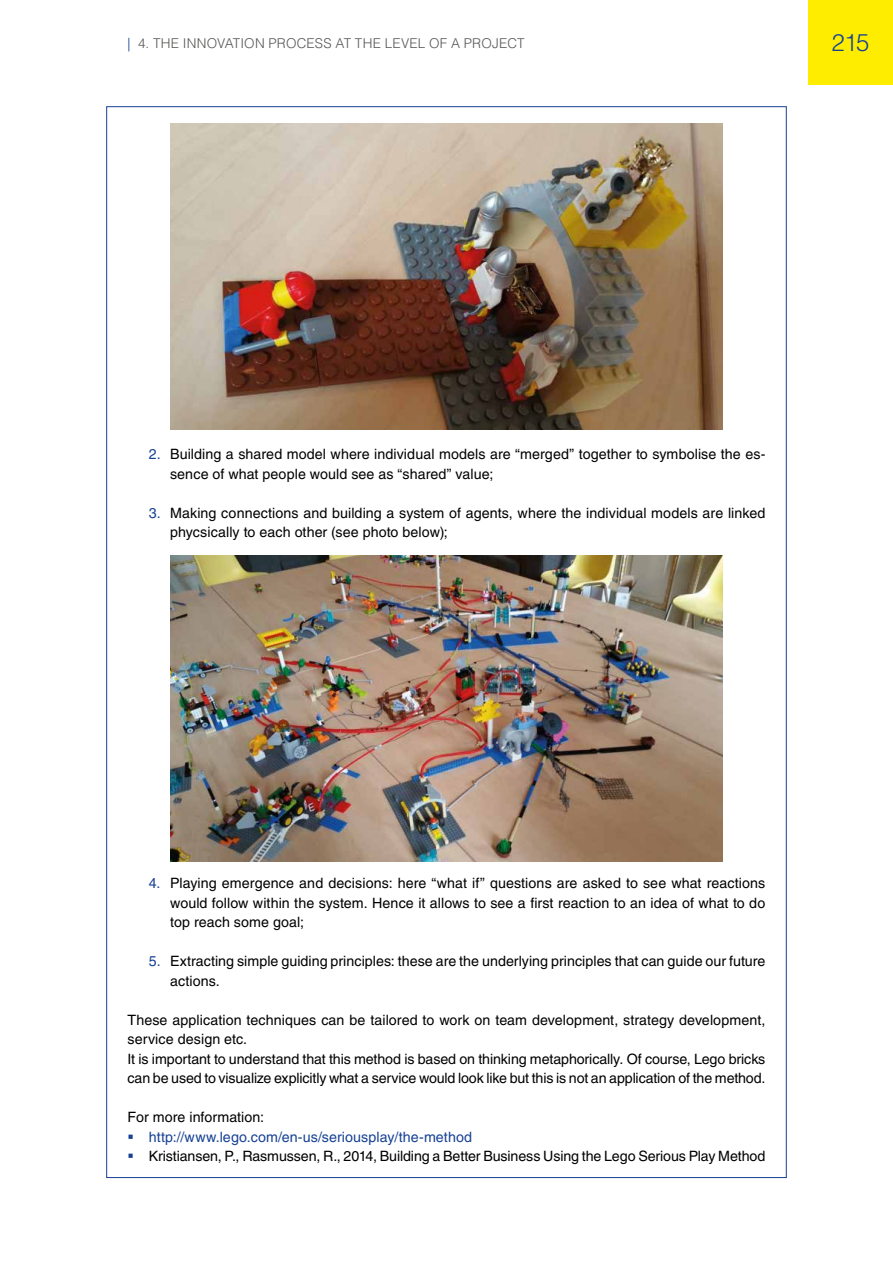
<style>
.page{position:relative;width:893px;height:1263px;background:#fff}
.page>*{position:absolute;margin:0;border:0;box-sizing:border-box;transform-origin:0 0}
.t1{font:300 24px "Helvetica LT Std";color:#164194}
.t2{font:14.25px/19.5px "Helvetica LT Std";color:#000}
.t3{font:14.25px "Helvetica LT Std";letter-spacing:.01em;color:#164194}
.t4{font:300 13.5px "Helvetica LT Std";letter-spacing:.01em;color:#575756}
.s1{color:#164194}
</style>
<div class="page">
<div style="left:808px;top:0;width:85px;height:85px;background:#ffed00"></div>
<img style="left:170px;top:555px;width:553px;height:306px">
<img style="left:170px;top:123px;width:553px;height:306px">
<p class="t4" style="left:128px;top:35px;width:399px"><span class="s1">|</span> 4. THE INNOVATION PROCESS AT THE LEVEL OF A PROJECT</p>
<h1 class="t1" style="left:831px;top:28px;width:40px">215</h1>
<p class="t2" style="left:170px;top:444px;width:597px;text-indent:-21px"><span class="s1">2.</span> Building a shared model where individual models are “merged” together to symbolise the es&shy;sence of what people would see as “shared” value;</p>
<p class="t2" style="left:170px;top:503px;width:597px;text-indent:-21px"><span class="s1">3.</span> Making connections and building a system of agents, where the individual models are linked phycsically to each other (see photo below);</p>
<p class="t2" style="left:170px;top:873px;width:597px;text-align:justify;text-indent:-21px"><span class="s1">4.</span> Playing emergence and decisions: here “what if” questions are asked to see what reactions would follow within the system. Hence it allows to see a first reaction to an idea of what to do top reach some goal;</p>
<p class="t2" style="left:170px;top:951px;width:597px;text-indent:-21px"><span class="s1">5.</span> Extracting simple guiding principles: these are the underlying principles that can guide our future actions.</p>
<p class="t2" style="left:128px;top:1010px;width:639px">These application techniques can be tailored to work on team development, strategy development, service design etc.<br>It is important to understand that this method is based on thinking metaphorically. Of course, Lego bricks can be used to visualize explicitly what a service would look like but this is not an application of the method.</p>
<p class="t2" style="left:128px;top:1107px;width:138px">For more information:</p>
<p class="t3" style="left:128px;top:1128px;width:346px">▪ http://www.lego.com/en-us/seriousplay/the-method</p>
<p class="t2" style="left:128px;top:1146px;width:639px"><span class="s1">▪</span> Kristiansen, P., Rasmussen, R., 2014, Building a Better Business Using the Lego Serious Play Method</p>
</div>
